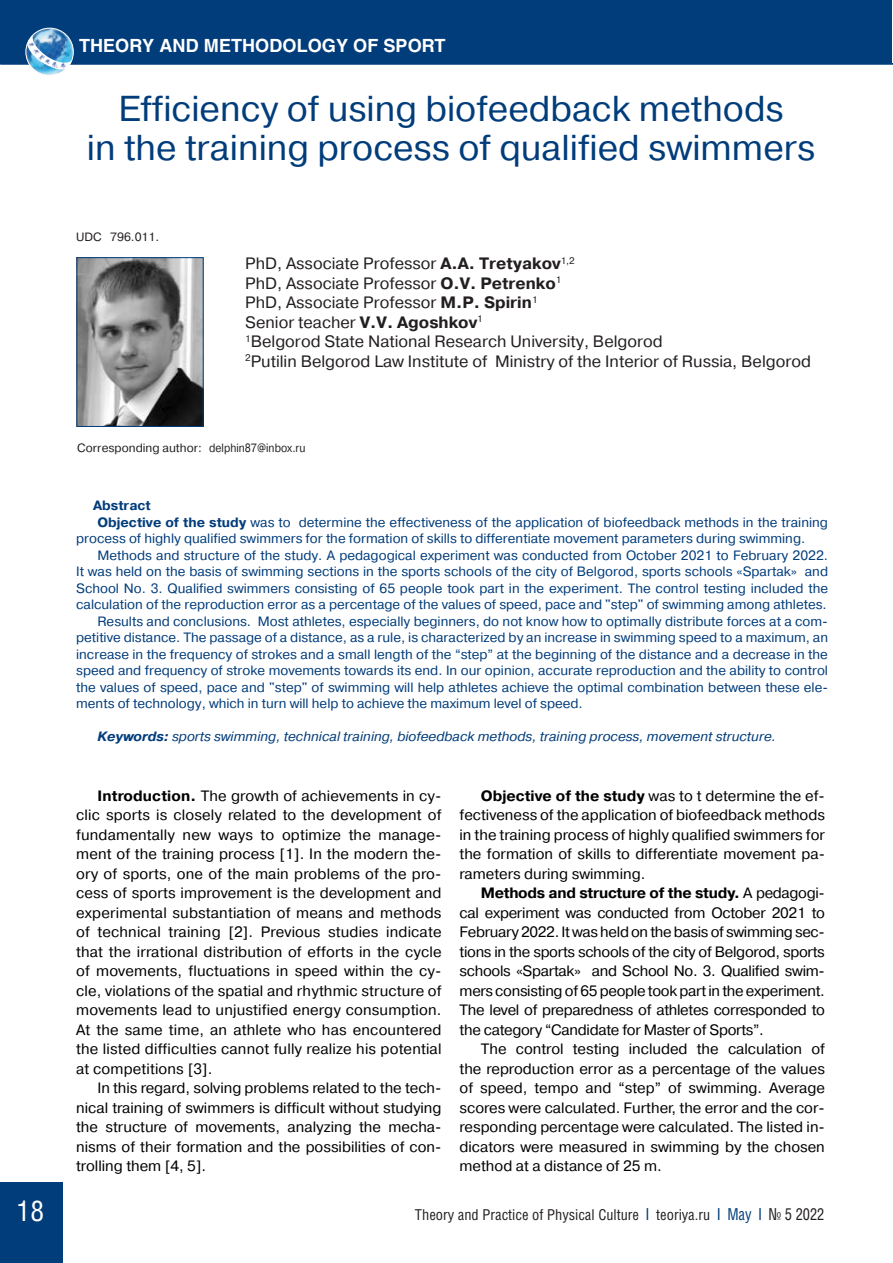
<style>
.page{position:relative;width:893px;height:1263px;background:#fff}
.page>*{position:absolute;margin:0;border:0;box-sizing:border-box;transform-origin:0 0}
.t1{font:36px/39px "Pragmatica C";color:#013c7b;text-align:center}
.t2{font:28.5px "Helios Cond C";color:#fff}
.t3{font:700 18px "Helios C";color:#fff}
.t4{font:16.5px/19.5px "Pragmatica C";color:#231f20}
.t5{font:15px/19.5px "Pragmatica C";color:#000;text-align:justify}
.t6{font:15px "Helios Cond C";color:#231f20}
.t7{font:13.5px "Pragmatica C";color:#013c7b}
.t8{font:italic 13.5px "Pragmatica C";color:#013c7b}
.t9{font:700 13.5px "Pragmatica C";color:#013c7b}
.t10{font:12px "Pragmatica C";color:#231f20}
.s1{font-weight:700}
.s2{font-weight:700;font-size:16.5px;color:#013c7b}
.s3{font-size:16.5px;color:#013c7b}
.s4{font-size:16.5px}
</style>
<div class="page">
<hr style="left:0;top:63px;width:893px;height:2px;background:#013c7b">
<div style="left:0;top:1182px;width:62px;height:81px;background:#013c7b"></div>
<div style="left:1px;top:0;width:891px;height:64px;background:#013c7b"></div>
<img style="left:79px;top:259px;width:123px;height:166px">
<div style="left:77px;top:257px;width:127px;height:170px;border:1px solid #013c7b"></div>
<img style="left:34px;top:28px;width:45px;height:46px">
<div style="left:26px;top:28px;width:47px;height:48px;border:1px solid #fff;border-radius:50%"></div>
<svg style="left:26px;top:33px;width:46px;height:40px;background:#7db0d4"></svg>
<p class="t3" style="left:79px;top:35px;width:368px">THEORY AND METHODOLOGY OF SPORT</p>
<h1 class="t1" style="left:87px;top:90px;width:730px">Efficiency of using biofeedback methods<br>in the training process of qualified swimmers</h1>
<p class="t10" style="left:76px;top:230px;width:85px">UDC 796.011.</p>
<p class="t4" style="left:245px;top:254px;width:567px">PhD, Associate Professor <span class="s1">A.A. Tretyakov</span><sup>1,2<br></sup>PhD, Associate Professor <span class="s1">O.V. Petrenko</span><sup>1<br></sup>PhD, Associate Professor <span class="s1">M.P. Spirin</span><sup>1<br></sup>Senior teacher <span class="s1">V.V. Agoshkov</span><sup>1<br>1</sup>Belgorod State National Research University, Belgorod<br><sup>2</sup>Putilin Belgorod Law Institute of Ministry of the Interior of Russia, Belgorod</p>
<p class="t10" style="left:77px;top:441px;width:230px">Corresponding author: delphin87@inbox.ru</p>
<p class="t9" style="left:93px;top:498px;width:59px">Abstract</p>
<p class="t7" style="left:97px;top:514px;width:732px"><span class="s1">Objective of the study</span> was to determine the effectiveness of the application of biofeedback methods in the training</p>
<p class="t7" style="left:76px;top:531px;width:731px">process of highly qualified swimmers for the formation of skills to differentiate movement parameters during swimming.</p>
<p class="t7" style="left:97px;top:547px;width:732px">Methods and structure of the study. A pedagogical experiment was conducted from October 2021 to February 2022.</p>
<p class="t7" style="left:76px;top:564px;width:753px">It was held on the basis of swimming sections in the sports schools of the city of Belgorod, sports schools «Spartak» and</p>
<p class="t7" style="left:76px;top:580px;width:753px">School No. 3. Qualified swimmers consisting of 65 people took part in the experiment. The control testing included the</p>
<p class="t7" style="left:76px;top:597px;width:752px">calculation of the reproduction error as a percentage of the values of speed, pace and "step" of swimming among athletes.</p>
<p class="t7" style="left:97px;top:613px;width:732px">Results and conclusions. Most athletes, especially beginners, do not know how to optimally distribute forces at a com-</p>
<p class="t7" style="left:76px;top:630px;width:753px">petitive distance. The passage of a distance, as a rule, is characterized by an increase in swimming speed to a maximum, an</p>
<p class="t7" style="left:76px;top:646px;width:753px">increase in the frequency of strokes and a small length of the “step” at the beginning of the distance and a decrease in the</p>
<p class="t7" style="left:76px;top:663px;width:753px">speed and frequency of stroke movements towards its end. In our opinion, accurate reproduction and the ability to control</p>
<p class="t7" style="left:76px;top:679px;width:753px">the values of speed, pace and "step" of swimming will help athletes achieve the optimal combination between these ele-</p>
<p class="t7" style="left:76px;top:696px;width:508px">ments of technology, which in turn will help to achieve the maximum level of speed.</p>
<p class="t8" style="left:97px;top:729px;width:680px"><span class="s1">Keywords:</span> sports swimming, technical training, biofeedback methods, training process, movement structure.</p>
<p class="t5" style="left:76px;top:786px;width:367px;text-indent:21px"><span class="s1">Introduction.</span> The growth of achievements in cy&shy;clic sports is closely related to the development of fundamentally new ways to optimize the manage&shy;ment of the training process [1]. In the modern the&shy;ory of sports, one of the main problems of the pro&shy;cess of sports improvement is the development and experimental substantiation of means and methods of technical training [2]. Previous studies indicate that the irrational distribution of efforts in the cycle of movements, fluctuations in speed within the cy&shy;cle, violations of the spatial and rhythmic structure of movements lead to unjustified energy consumption.<br>At the same time, an athlete who has encountered the listed difficulties cannot fully realize his potential at competitions [3].</p>
<p class="t5" style="left:76px;top:1078px;width:367px;text-indent:21px">In this regard, solving problems related to the tech&shy;nical training of swimmers is difficult without studying the structure of movements, analyzing the mecha&shy;nisms of their formation and the possibilities of con&shy;trolling them [4, 5].</p>
<p class="t5" style="left:460px;top:786px;width:367px;text-indent:21px"><span class="s1">Objective of the study</span> was to t determine the ef&shy;fectiveness of the application of biofeedback methods in the training process of highly qualified swimmers for the formation of skills to differentiate movement pa&shy;rameters during swimming.</p>
<p class="t5" style="left:460px;top:883px;width:367px;text-indent:21px"><span class="s1">Methods and structure of the study.</span> A pedagogi&shy;cal experiment was conducted from October 2021 to February 2022. It was held on the basis of swimming sec&shy;tions in the sports schools of the city of Belgorod, sports schools «Spartak» and School No. 3. Qualified swim&shy;mers consisting of 65 people took part in the experiment.<br>The level of preparedness of athletes corresponded to the category “Candidate for Master of Sports”.</p>
<p class="t5" style="left:460px;top:1039px;width:367px;text-indent:21px">The control testing included the calculation of the reproduction error as a percentage of the values of speed, tempo and “step” of swimming. Average scores were calculated. Further, the error and the cor&shy;responding percentage were calculated. The listed in&shy;dicators were measured in swimming by the chosen method at a distance of 25 m.</p>
<h2 class="t2" style="left:17px;top:1194px;width:29px">18</h2>
<p class="t6" style="left:415px;top:1205px;width:411px">Theory and Practice of Physical Culture <span class="s2">|</span> teoriya.ru <span class="s2">|</span> <span class="s3">May</span> <span class="s2">|</span> <span class="s4">№ 5 2022</span></p>
</div>
